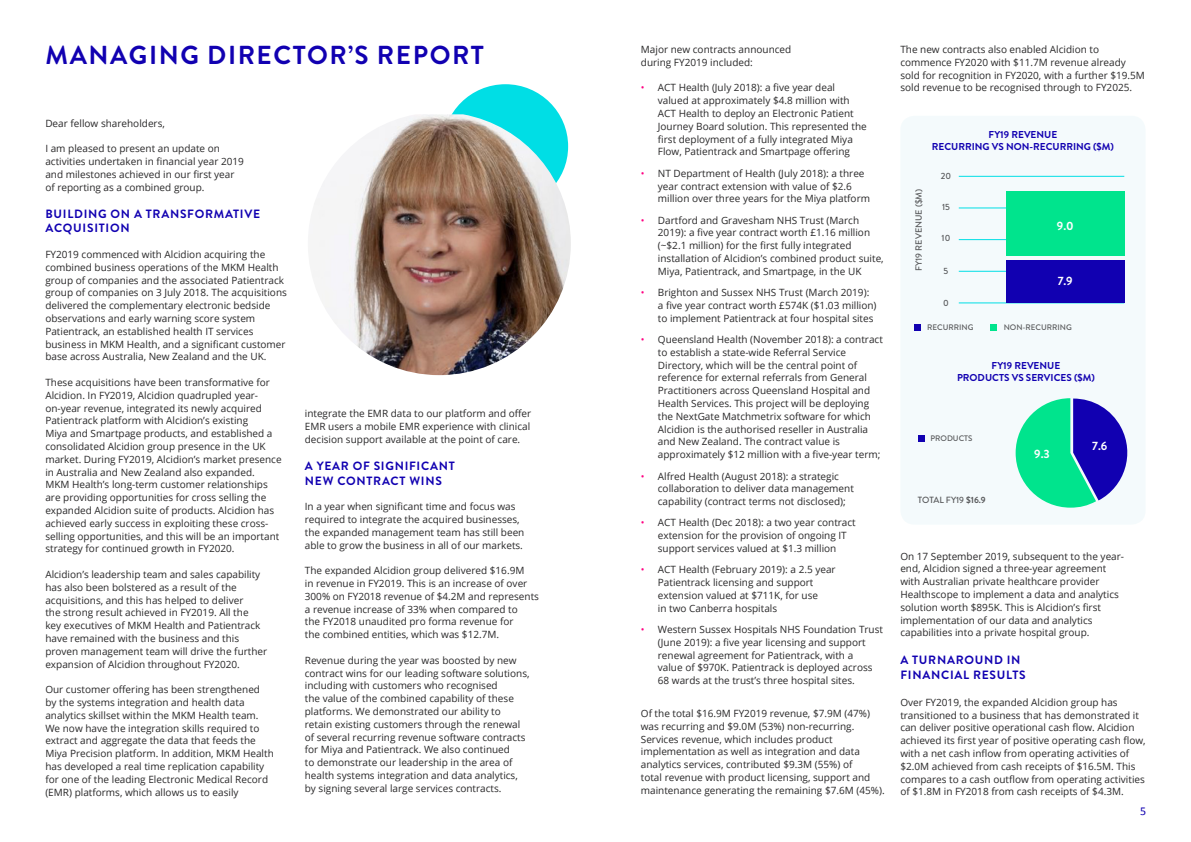
<style>
.page{position:relative;width:1191px;height:842px;background:#fff}
.page>*{position:absolute;margin:0;border:0;box-sizing:border-box;transform-origin:0 0}
.t1{font:700 26px "Brandon Grotesque";letter-spacing:.06em;color:#1100b1}
.t2{font:700 12px/14.4px "Brandon Grotesque";letter-spacing:.06em;color:#1100b1}
.t3{font:700 12px "Brandon Grotesque";color:#fff}
.t4{font:12px "Calibri";color:#1100b1}
.t5{font:10px/12.8px "Open Sans";color:#292829}
.t6{font:700 10px/12px "Brandon Grotesque";color:#1100b1;text-align:center}
.t7{font:500 9px "Brandon Grotesque";color:#58595b}
.t8{font:500 8px "Brandon Grotesque";color:#58595b}
.s1{color:#ff0082}
.s2{font-weight:700}
</style>
<div class="page">
<div style="left:900px;top:116px;width:245px;height:409px;background:#f4fafc;border-radius:14px"></div>
<div style="left:443px;top:84px;width:125px;height:125px;background:#00dee5;border-radius:50%"></div>
<hr style="left:958px;top:303px;width:166px;height:1px;background:#00dee5">
<hr style="left:958px;top:271px;width:166px;height:1px;background:#00dee5">
<hr style="left:958px;top:239px;width:166px;height:1px;background:#00dee5">
<hr style="left:958px;top:208px;width:166px;height:1px;background:#00dee5">
<hr style="left:958px;top:176px;width:166px;height:1px;background:#00dee5">
<svg style="left:1015px;top:398px;width:113px;height:110px"></svg>
<div style="left:1006px;top:260px;width:118px;height:43px;background:#1100b1"></div>
<div style="left:1006px;top:192px;width:118px;height:64px;background:#00e48d"></div>
<div style="left:990px;top:324px;width:7px;height:6px;background:#00e48d"></div>
<div style="left:914px;top:324px;width:7px;height:6px;background:#1100b1"></div>
<svg style="left:918px;top:435px;width:6px;height:6px"></svg>
<img style="left:312px;top:114px;width:259px;height:261px">
<h1 class="t1" style="left:46px;top:36px;width:440px">MANAGING DIRECTOR’S REPORT</h1>
<p class="t5" style="left:45px;top:116px;width:121px">Dear fellow shareholders,</p>
<p class="t5" style="left:45px;top:142px;width:200px">I am pleased to present an update on activities undertaken in financial year 2019 and milestones achieved in our first year of reporting as a combined group.</p>
<p class="t2" style="left:45px;top:207px;width:216px">BUILDING ON A TRANSFORMATIVE<br>ACQUISITION</p>
<p class="t5" style="left:45px;top:248px;width:243px">FY2019 commenced with Alcidion acquiring the combined business operations of the MKM Health group of companies and the associated Patientrack group of companies on 3 July 2018. The acquisitions delivered the complementary electronic bedside observations and early warning score system Patientrack, an established health IT services business in MKM Health, and a significant customer base across Australia, New Zealand and the UK.</p>
<p class="t5" style="left:45px;top:376px;width:238px">These acquisitions have been transformative for Alcidion. In FY2019, Alcidion quadrupled year&shy;on-year revenue, integrated its newly acquired Patientrack platform with Alcidion’s existing<br>Miya and Smartpage products, and established a consolidated Alcidion group presence in the UK market. During FY2019, Alcidion’s market presence in Australia and New Zealand also expanded.<br>MKM Health’s long-term customer relationships are providing opportunities for cross selling the expanded Alcidion suite of products. Alcidion has achieved early success in exploiting these cross&shy;selling opportunities, and this will be an important strategy for continued growth in FY2020.</p>
<p class="t5" style="left:45px;top:568px;width:223px">Alcidion’s leadership team and sales capability has also been bolstered as a result of the acquisitions, and this has helped to deliver<br>the strong result achieved in FY2019. All the<br>key executives of MKM Health and Patientrack have remained with the business and this proven management team will drive the further expansion of Alcidion throughout FY2020.</p>
<p class="t5" style="left:45px;top:683px;width:230px">Our customer offering has been strengthened<br>by the systems integration and health data analytics skillset within the MKM Health team.<br>We now have the integration skills required to extract and aggregate the data that feeds the Miya Precision platform. In addition, MKM Health has developed a real time replication capability for one of the leading Electronic Medical Record (EMR) platforms, which allows us to easily</p>
<p class="t5" style="left:305px;top:407px;width:228px;text-align:justify">integrate the EMR data to our platform and offer EMR users a mobile EMR experience with clinical decision support available at the point of care.</p>
<p class="t2" style="left:305px;top:459px;width:151px">A YEAR OF SIGNIFICANT<br>NEW CONTRACT WINS</p>
<p class="t5" style="left:305px;top:500px;width:221px">In a year when significant time and focus was required to integrate the acquired businesses, the expanded management team has still been able to grow the business in all of our markets.</p>
<p class="t5" style="left:305px;top:564px;width:236px">The expanded Alcidion group delivered $16.9M<br>in revenue in FY2019. This is an increase of over 300% on FY2018 revenue of $4.2M and represents a revenue increase of 33% when compared to<br>the FY2018 unaudited pro forma revenue for<br>the combined entities, which was $12.7M.</p>
<p class="t5" style="left:305px;top:653px;width:226px">Revenue during the year was boosted by new contract wins for our leading software solutions, including with customers who recognised<br>the value of the combined capability of these platforms. We demonstrated our ability to retain existing customers through the renewal of several recurring revenue software contracts for Miya and Patientrack. We also continued<br>to demonstrate our leadership in the area of health systems integration and data analytics, by signing several large services contracts.</p>
<p class="t5" style="left:641px;top:43px;width:152px">Major new contracts announced during FY2019 included:</p>
<p class="t5" style="left:658px;top:81px;width:210px;text-indent:-17px"><span class="s1">•</span> ACT Health (July 2018): a five year deal valued at approximately $4.8 million with ACT Health to deploy an Electronic Patient Journey Board solution. This represented the first deployment of a fully integrated Miya Flow, Patientrack and Smartpage offering</p>
<p class="t5" style="left:658px;top:166px;width:214px;text-indent:-17px"><span class="s1">•</span> NT Department of Health (July 2018): a three year contract extension with value of $2.6 million over three years for the Miya platform</p>
<p class="t5" style="left:658px;top:213px;width:227px;text-indent:-17px"><span class="s1">•</span> Dartford and Gravesham NHS Trust (March 2019): a five year contract worth £1.16 million (~$2.1 million) for the first fully integrated installation of Alcidion’s combined product suite, Miya, Patientrack, and Smartpage, in the UK</p>
<p class="t5" style="left:658px;top:286px;width:220px;text-indent:-17px"><span class="s1">•</span> Brighton and Sussex NHS Trust (March 2019): a five year contract worth £574K ($1.03 million) to implement Patientrack at four hospital sites</p>
<p class="t5" style="left:658px;top:333px;width:226px;text-indent:-17px"><span class="s1">•</span> Queensland Health (November 2018): a contract to establish a state-wide Referral Service Directory, which will be the central point of reference for external referrals from General Practitioners across Queensland Hospital and Health Services. This project will be deploying the NextGate Matchmetrix software for which Alcidion is the authorised reseller in Australia and New Zealand. The contract value is approximately $12 million with a five-year term;</p>
<p class="t5" style="left:658px;top:469px;width:197px;text-indent:-17px"><span class="s1">•</span> Alfred Health (August 2018): a strategic collaboration to deliver data management capability (contract terms not disclosed);</p>
<p class="t5" style="left:658px;top:516px;width:199px;text-indent:-17px"><span class="s1">•</span> ACT Health (Dec 2018): a two year contract extension for the provision of ongoing IT support services valued at $1.3 million</p>
<p class="t5" style="left:658px;top:563px;width:179px;text-indent:-17px"><span class="s1">•</span> ACT Health (February 2019): a 2.5 year Patientrack licensing and support extension valued at $711K, for use<br>in two Canberra hospitals</p>
<p class="t5" style="left:658px;top:623px;width:227px;text-indent:-17px"><span class="s1">•</span> Western Sussex Hospitals NHS Foundation Trust (June 2019): a five year licensing and support renewal agreement for Patientrack, with a<br>value of $970K. Patientrack is deployed across 68 wards at the trust’s three hospital sites.</p>
<p class="t5" style="left:641px;top:707px;width:245px">Of the total $16.9M FY2019 revenue, $7.9M (47%) was recurring and $9.0M (53%) non-recurring.<br>Services revenue, which includes product implementation as well as integration and data analytics services, contributed $9.3M (55%) of<br>total revenue with product licensing, support and maintenance generating the remaining $7.6M (45%).</p>
<p class="t5" style="left:900px;top:43px;width:246px">The new contracts also enabled Alcidion to commence FY2020 with $11.7M revenue already sold for recognition in FY2020, with a further $19.5M sold revenue to be recognised through to FY2025.</p>
<p class="t6" style="left:932px;top:129px;width:184px">FY19 REVENUE<br>RECURRING VS NON-RECURRING ($M)</p>
<p class="t7" style="left:912px;top:271px;width:84px;rotate:-90deg">FY19 REVENUE ($M)</p>
<p class="t7" style="left:940px;top:170px;width:12px">20</p>
<p class="t7" style="left:942px;top:200px;width:9px">15</p>
<p class="t7" style="left:941px;top:232px;width:10px">10</p>
<p class="t7" style="left:943px;top:264px;width:6px">5</p>
<p class="t7" style="left:943px;top:296px;width:7px">0</p>
<p class="t3" style="left:1057px;top:217px;width:18px">9.0</p>
<p class="t3" style="left:1057px;top:273px;width:16px">7.9</p>
<p class="t8" style="left:927px;top:322px;width:48px">RECURRING</p>
<p class="t8" style="left:1003px;top:322px;width:70px">NON-RECURRING</p>
<p class="t6" style="left:957px;top:360px;width:139px">FY19 REVENUE<br>PRODUCTS VS SERVICES ($M)</p>
<p class="t8" style="left:930px;top:432px;width:44px">PRODUCTS</p>
<p class="t7" style="left:917px;top:493px;width:69px">TOTAL FY19 <span class="s2">$16.9</span></p>
<p class="t3" style="left:1034px;top:446px;width:17px">9.3</p>
<p class="t3" style="left:1092px;top:438px;width:17px">7.6</p>
<p class="t5" style="left:900px;top:549px;width:225px">On 17 September 2019, subsequent to the year&shy;end, Alcidion signed a three-year agreement with Australian private healthcare provider Healthscope to implement a data and analytics solution worth $895K. This is Alcidion’s first implementation of our data and analytics capabilities into a private hospital group.</p>
<p class="t2" style="left:900px;top:653px;width:127px">A TURNAROUND IN<br>FINANCIAL RESULTS</p>
<p class="t5" style="left:900px;top:695px;width:247px">Over FY2019, the expanded Alcidion group has transitioned to a business that has demonstrated it can deliver positive operational cash flow. Alcidion achieved its first year of positive operating cash flow, with a net cash inflow from operating activities of $2.0M achieved from cash receipts of $16.5M. This compares to a cash outflow from operating activities of $1.8M in FY2018 from cash receipts of $4.3M.</p>
<p class="t4" style="left:1140px;top:803px;width:8px">5</p>
</div>
